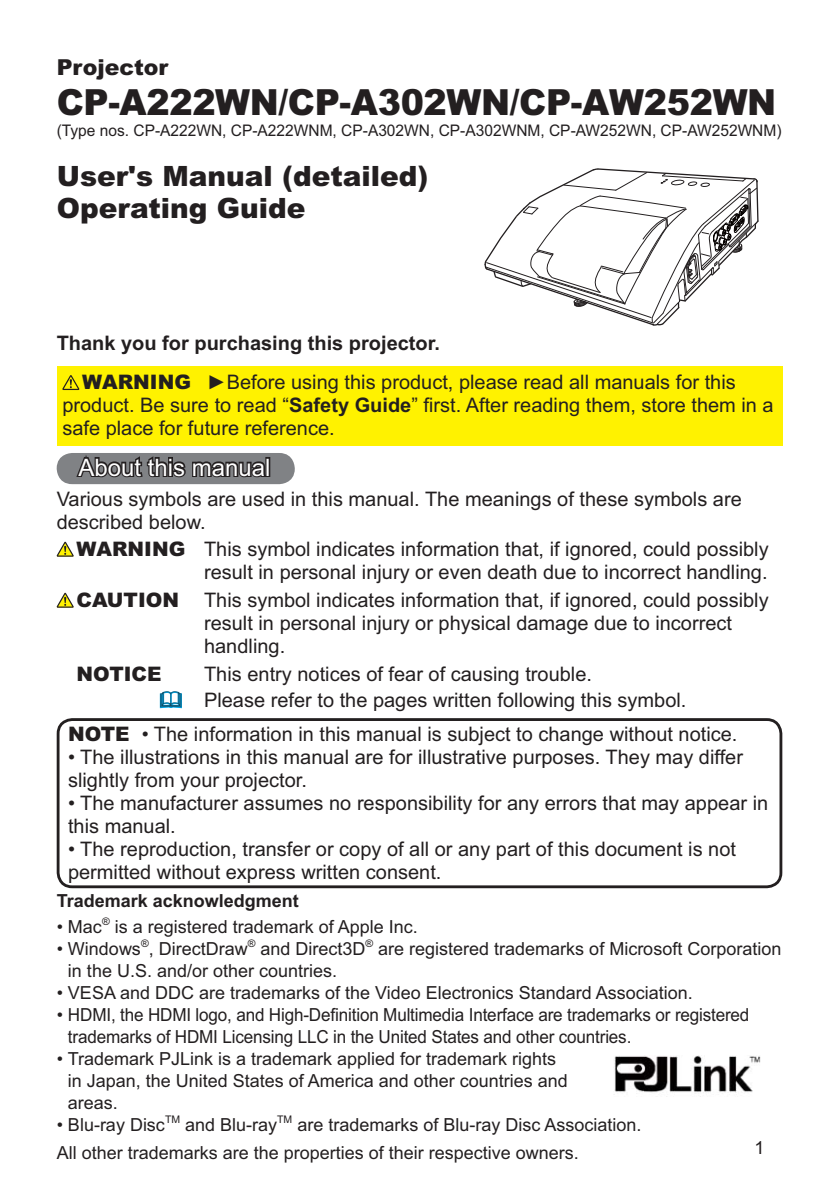
<style>
.page{position:relative;width:840px;height:1190px;background:#fff}
.page>*{position:absolute;margin:0;border:0;box-sizing:border-box;transform-origin:0 0}
.t1{font:900 36px "Arial";letter-spacing:-.01em;color:#231f20}
.t2{font:900 28px/32px "Arial";color:#231f20}
.t3{font:24px "Arial";color:#fff}
.t4{font:900 22px "Arial";color:#231f20}
.t5{font:20px/23px "Arial";color:#231f20}
.t6{font:700 20px "Arial";color:#231f20}
.t7{font:900 20px "Arial";color:#231f20}
.t8{font:18px/22px "Arial";color:#231f20}
.t9{font:700 18px "Arial";color:#231f20}
.t10{font:16px "Arial";color:#231f20}
.t11{font:10.4px "Arial";color:#231f20}
.s1{font-weight:700}
</style>
<div class="page">
<div style="left:57px;top:718px;width:725px;height:170px;border:3px solid #231f20;border-radius:14px"></div>
<div style="left:57px;top:367px;width:725px;height:79px;background:#fff200"></div>
<svg style="left:62px;top:375px;width:17px;height:15px"></svg>
<div style="left:57px;top:453px;width:238px;height:31px;background:#808285;border-radius:16px"></div>
<svg style="left:76px;top:455px;width:195px;height:23px"></svg>
<svg style="left:57px;top:542px;width:17px;height:15px"></svg>
<svg style="left:57px;top:593px;width:17px;height:15px"></svg>
<img style="left:614px;top:1055px;width:147px;height:42px">
<svg style="left:484px;top:168px;width:275px;height:158px"></svg>
<svg style="left:159px;top:691px;width:23px;height:18px"></svg>
<p class="t4" style="left:57px;top:59px;width:113px">Projector</p>
<h1 class="t1" style="left:57px;top:90px;width:721px">CP-A222WN/CP-A302WN/CP-AW252WN</h1>
<p class="t10" style="left:57px;top:125px;width:726px">(Type nos. CP-A222WN, CP-A222WNM, CP-A302WN, CP-A302WNM, CP-AW252WN, CP-AW252WNM)</p>
<h2 class="t2" style="left:57px;top:163px;width:373px">User's Manual (detailed)<br>Operating Guide</h2>
<p class="t6" style="left:57px;top:335px;width:385px">Thank you for purchasing this projector.</p>
<p class="t5" style="left:62px;top:373px;width:713px;text-indent:145px">►Before using this product, please read all manuals for this product. Be sure to read “<span class="s1">Safety Guide</span>” first. After reading them, store them in a safe place for future reference.</p>
<p class="t7" style="left:82px;top:375px;width:110px">WARNING</p>
<p class="t3" style="left:78px;top:458px;width:194px">About this manual</p>
<p class="t5" style="left:57px;top:490px;width:687px">Various symbols are used in this manual. The meanings of these symbols are described below.</p>
<p class="t7" style="left:77px;top:542px;width:110px">WARNING</p>
<p class="t7" style="left:77px;top:593px;width:104px">CAUTION</p>
<p class="t5" style="left:204px;top:539px;width:566px">This symbol indicates information that, if ignored, could possibly result in personal injury or even death due to incorrect handling.</p>
<p class="t5" style="left:204px;top:590px;width:566px">This symbol indicates information that, if ignored, could possibly result in personal injury or physical damage due to incorrect handling.</p>
<p class="t5" style="left:204px;top:690px;width:484px">Please refer to the pages written following this symbol.</p>
<p class="t7" style="left:77px;top:666px;width:87px">NOTICE</p>
<p class="t5" style="left:204px;top:664px;width:389px">This entry notices of fear of causing trouble.</p>
<p class="t5" style="left:142px;top:724px;width:597px">• The information in this manual is subject to change without notice.</p>
<p class="t5" style="left:68px;top:747px;width:677px">• The illustrations in this manual are for illustrative purposes. They may differ slightly from your projector.</p>
<p class="t5" style="left:68px;top:793px;width:702px">• The manufacturer assumes no responsibility for any errors that may appear in this manual.</p>
<p class="t5" style="left:68px;top:839px;width:670px">• The reproduction, transfer or copy of all or any part of this document is not permitted without express written consent.</p>
<p class="t7" style="left:68px;top:727px;width:63px">NOTE</p>
<p class="t9" style="left:57px;top:894px;width:244px">Trademark acknowledgment</p>
<p class="t8" style="left:57px;top:918px;width:47px">• Mac</p>
<p class="t11" style="left:102px;top:917px;width:9px">®</p>
<p class="t8" style="left:115px;top:918px;width:305px">is a registered trademark of Apple Inc.</p>
<p class="t8" style="left:57px;top:940px;width:193px">• Windows , DirectDraw</p>
<p class="t11" style="left:141px;top:939px;width:9px">®</p>
<p class="t11" style="left:248px;top:939px;width:9px">®</p>
<p class="t8" style="left:260px;top:940px;width:107px">and Direct3D</p>
<p class="t11" style="left:366px;top:939px;width:9px">®</p>
<p class="t8" style="left:378px;top:940px;width:405px">are registered trademarks of Microsoft Corporation</p>
<p class="t8" style="left:68px;top:962px;width:271px">in the U.S. and/or other countries.</p>
<p class="t8" style="left:57px;top:984px;width:638px">• VESA and DDC are trademarks of the Video Electronics Standard Association.</p>
<p class="t8" style="left:68px;top:1006px;width:683px;text-indent:-11px">• HDMI, the HDMI logo, and High-Definition Multimedia Interface are trademarks or registered trademarks of HDMI Licensing LLC in the United States and other countries.</p>
<p class="t8" style="left:68px;top:1050px;width:502px;text-indent:-11px">• Trademark PJLink is a trademark applied for trademark rights in Japan, the United States of America and other countries and areas.</p>
<p class="t8" style="left:57px;top:1116px;width:110px">• Blu-ray Disc</p>
<p class="t11" style="left:165px;top:1115px;width:17px">TM</p>
<p class="t8" style="left:185px;top:1116px;width:94px">and Blu-ray</p>
<p class="t11" style="left:277px;top:1115px;width:17px">TM</p>
<p class="t8" style="left:57px;top:1113px;width:586px;line-height:27.6px;text-indent:241px">are trademarks of Blu-ray Disc Association.<br>All other trademarks are the properties of their respective owners.</p>
<p class="t8" style="left:755px;top:1139px;width:12px">1</p>
</div>
